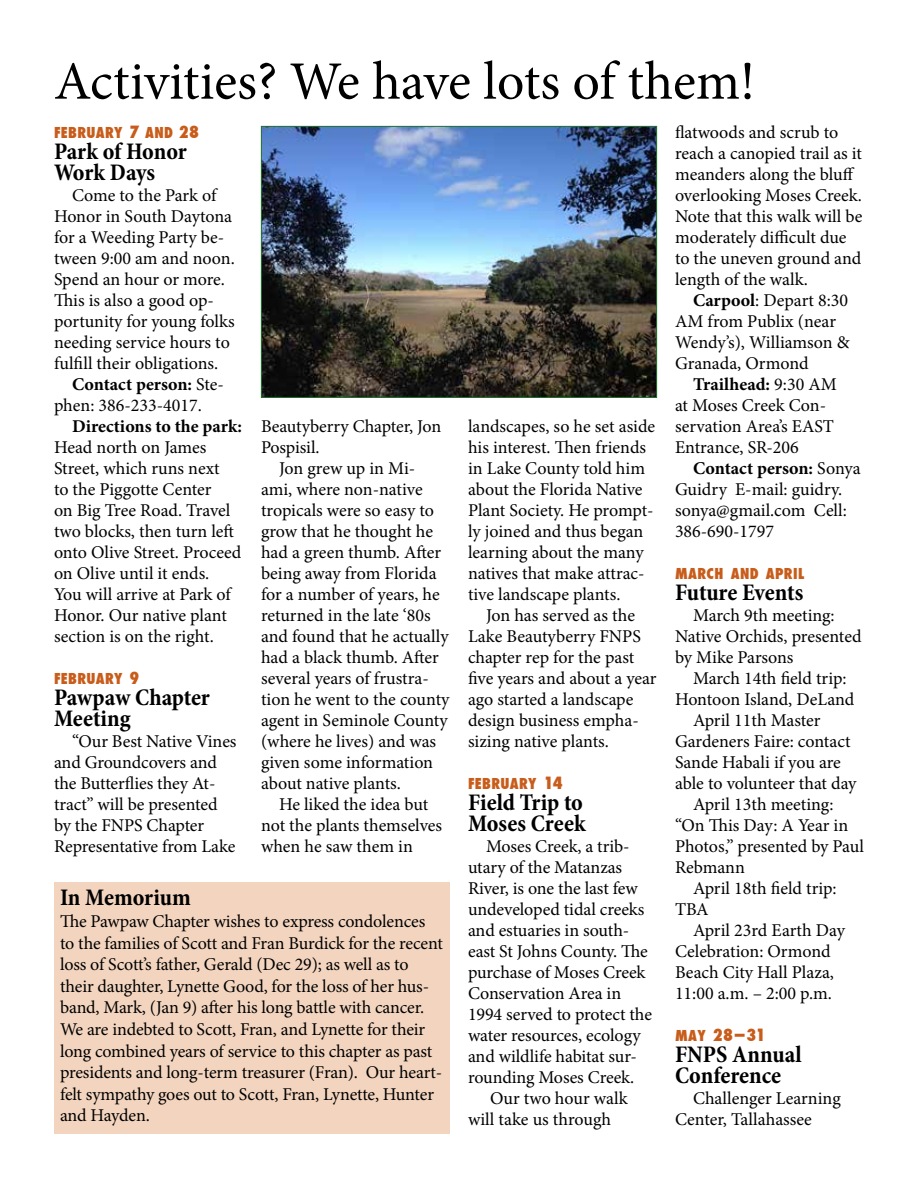
<style>
.page{position:relative;width:918px;height:1188px;background:#fff}
.page>*{position:absolute;margin:0;border:0;box-sizing:border-box;transform-origin:0 0}
.t1{font:54px "Minion Pro";color:#000}
.t2{font:700 condensed 24px/21px "Minion Pro";letter-spacing:-.005em;color:#000}
.t3{font:18px/21px "Minion Pro";letter-spacing:-.005em;color:#000}
.t4{font:700 18px "Minion Pro";color:#000}
.t5{font:800 condensed 16.5px "Futura";color:#c85c1a}
.t6{font:800 condensed 14.7px "Futura";letter-spacing:.03em;color:#c85c1a}
.s1{font-size:16.5px}
.s2{font-weight:400}
.s3{font-weight:700}
.s4{font-size:14.7px}
.s5{font-size:21px}
</style>
<div class="page">
<img style="left:263px;top:128px;width:392px;height:268px">
<div style="left:261px;top:126px;width:396px;height:272px;border:1px solid #21752f"></div>
<div style="left:54px;top:882px;width:396px;height:252px;background:#f3d5bf"></div>
<h1 class="t1" style="left:54px;top:45px;width:703px">Activities? We have lots of them!</h1>
<p class="t6" style="left:54px;top:123px;width:146px">FEBRUARY <span class="s1">7</span> AND <span class="s1">28</span></p>
<h2 class="t2" style="left:54px;top:141px;width:135px">Park of Honor<br>Work Days</h2>
<p class="t3" style="left:72px;top:185px;width:146px">Come to the Park of</p>
<p class="t3" style="left:54px;top:206px;width:180px">Honor in South Daytona</p>
<p class="t3" style="left:54px;top:227px;width:172px">for a Weeding Party be-</p>
<p class="t3" style="left:54px;top:248px;width:182px">tween 9:00 am and noon.</p>
<p class="t3" style="left:54px;top:269px;width:172px">Spend an hour or more.</p>
<p class="t3" style="left:54px;top:290px;width:162px">This is also a good op-</p>
<p class="t3" style="left:54px;top:311px;width:182px">portunity for young folks</p>
<p class="t3" style="left:54px;top:332px;width:177px">needing service hours to</p>
<p class="t3" style="left:54px;top:353px;width:166px">fulfill their obligations.</p>
<p class="t4" style="left:72px;top:372px;width:154px">Contact person: <span class="s2">Ste-</span></p>
<p class="t3" style="left:54px;top:395px;width:149px">phen: 386-233-4017.</p>
<p class="t4" style="left:72px;top:414px;width:172px">Directions to the park:</p>
<p class="t3" style="left:54px;top:437px;width:189px">Head north on James<br>Street, which runs next<br>to the Piggotte Center<br>on Big Tree Road. Travel two blocks, then turn left onto Olive Street. Proceed on Olive until it ends.<br>You will arrive at Park of<br>Honor. Our native plant section is on the right.</p>
<p class="t6" style="left:54px;top:669px;width:87px">FEBRUARY <span class="s1">9</span></p>
<h2 class="t2" style="left:54px;top:687px;width:158px">Pawpaw Chapter<br>Meeting</h2>
<p class="t3" style="left:54px;top:731px;width:184px;text-indent:18px">“Our Best Native Vines and Groundcovers and the Butterflies they At&shy;tract” will be presented by the FNPS Chapter<br>Representative from Lake</p>
<p class="t3" style="left:675px;top:122px;width:189px">flatwoods and scrub to reach a canopied trail as it meanders along the bluff overlooking Moses Creek.<br>Note that this walk will be moderately difficult due to the uneven ground and length of the walk.</p>
<p class="t3" style="left:675px;top:290px;width:176px;text-indent:18px"><span class="s3">Carpool</span>: Depart 8:30<br>AM from Publix (near<br>Wendy’s), Williamson &amp;<br>Granada, Ormond</p>
<p class="t3" style="left:675px;top:374px;width:163px;text-indent:18px"><span class="s3">Trailhead:</span> 9:30 AM at Moses Creek Con&shy;servation Area’s EAST<br>Entrance, SR-206</p>
<p class="t3" style="left:675px;top:458px;width:187px;text-indent:18px"><span class="s3">Contact person:</span> Sonya<br>Guidry E-mail: guidry. sonya@gmail.com Cell:<br>386-690-1797</p>
<p class="t6" style="left:675px;top:564px;width:131px">MARCH AND APRIL</p>
<h2 class="t2" style="left:675px;top:582px;width:130px">Future Events</h2>
<p class="t3" style="left:675px;top:605px;width:188px;text-indent:18px">March 9th meeting:<br>Native Orchids, presented by Mike Parsons</p>
<p class="t3" style="left:693px;top:668px;width:155px">March 14th field trip:</p>
<p class="t3" style="left:675px;top:689px;width:181px">Hontoon Island, DeLand</p>
<p class="t3" style="left:693px;top:710px;width:129px">April 11th Master</p>
<p class="t3" style="left:675px;top:731px;width:177px">Gardeners Faire: contact</p>
<p class="t3" style="left:675px;top:752px;width:167px">Sande Habali if you are</p>
<p class="t3" style="left:675px;top:773px;width:183px">able to volunteer that day</p>
<p class="t3" style="left:693px;top:794px;width:142px">April 13th meeting:</p>
<p class="t3" style="left:675px;top:815px;width:175px">“On This Day: A Year in</p>
<p class="t3" style="left:675px;top:836px;width:191px">Photos,” presented by Paul</p>
<p class="t3" style="left:675px;top:857px;width:71px">Rebmann</p>
<p class="t3" style="left:693px;top:878px;width:145px">April 18th field trip:</p>
<p class="t3" style="left:675px;top:899px;width:35px">TBA</p>
<p class="t3" style="left:693px;top:920px;width:154px">April 23rd Earth Day</p>
<p class="t3" style="left:675px;top:941px;width:157px">Celebration: Ormond</p>
<p class="t3" style="left:675px;top:962px;width:161px">Beach City Hall Plaza,</p>
<p class="t3" style="left:675px;top:983px;width:159px">11:00 a.m. – 2:00 p.m.</p>
<p class="t5" style="left:675px;top:1024px;width:92px"><span class="s4">MAY</span> 28<span class="s5">–</span>31</p>
<h2 class="t2" style="left:675px;top:1044px;width:128px">FNPS Annual<br>Conference</h2>
<p class="t3" style="left:675px;top:1088px;width:167px;text-indent:18px">Challenger Learning<br>Center, Tallahassee</p>
<p class="t3" style="left:261px;top:416px;width:182px">Beautyberry Chapter, Jon<br>Pospisil.</p>
<p class="t3" style="left:261px;top:458px;width:190px;text-indent:18px">Jon grew up in Mi&shy;ami, where non-native tropicals were so easy to grow that he thought he had a green thumb. After being away from Florida for a number of years, he returned in the late ‘80s and found that he actually had a black thumb. After several years of frustra&shy;tion he went to the county agent in Seminole County (where he lives) and was given some information about native plants.</p>
<p class="t3" style="left:261px;top:794px;width:183px;text-indent:18px">He liked the idea but not the plants themselves when he saw them in</p>
<p class="t3" style="left:468px;top:416px;width:189px">landscapes, so he set aside his interest. Then friends in Lake County told him about the Florida Native<br>Plant Society. He prompt&shy;ly joined and thus began learning about the many natives that make attrac&shy;tive landscape plants.</p>
<p class="t3" style="left:468px;top:605px;width:190px;text-indent:18px">Jon has served as the<br>Lake Beautyberry FNPS chapter rep for the past five years and about a year ago started a landscape design business empha&shy;sizing native plants.</p>
<p class="t6" style="left:468px;top:774px;width:96px">FEBRUARY <span class="s1">14</span></p>
<h2 class="t2" style="left:468px;top:792px;width:119px">Field Trip to<br>Moses Creek</h2>
<p class="t3" style="left:486px;top:836px;width:145px">Moses Creek, a trib-</p>
<p class="t3" style="left:468px;top:857px;width:156px">utary of the Matanzas</p>
<p class="t3" style="left:468px;top:878px;width:171px">River, is one the last few</p>
<p class="t3" style="left:468px;top:899px;width:178px">undeveloped tidal creeks</p>
<p class="t3" style="left:468px;top:920px;width:163px">and estuaries in south-</p>
<p class="t3" style="left:468px;top:941px;width:181px">east St Johns County. The</p>
<p class="t3" style="left:468px;top:962px;width:179px">purchase of Moses Creek</p>
<p class="t3" style="left:468px;top:983px;width:155px">Conservation Area in</p>
<p class="t3" style="left:468px;top:1004px;width:186px">1994 served to protect the</p>
<p class="t3" style="left:468px;top:1025px;width:174px">water resources, ecology</p>
<p class="t3" style="left:468px;top:1046px;width:170px">and wildlife habitat sur-</p>
<p class="t3" style="left:468px;top:1067px;width:168px">rounding Moses Creek.</p>
<p class="t3" style="left:490px;top:1088px;width:139px">Our two hour walk</p>
<p class="t3" style="left:468px;top:1109px;width:145px">will take us through</p>
<h2 class="t2" style="left:60px;top:887px;width:132px">In Memorium</h2>
<p class="t3" style="left:60px;top:911px;width:384px;line-height:21.6px">The Pawpaw Chapter wishes to express condolences to the families of Scott and Fran Burdick for the recent loss of Scott’s father, Gerald (Dec 29); as well as to their daughter, Lynette Good, for the loss of her hus&shy;band, Mark, (Jan 9) after his long battle with cancer.<br>We are indebted to Scott, Fran, and Lynette for their long combined years of service to this chapter as past presidents and long-term treasurer (Fran). Our heart&shy;felt sympathy goes out to Scott, Fran, Lynette, Hunter and Hayden.</p>
</div>
